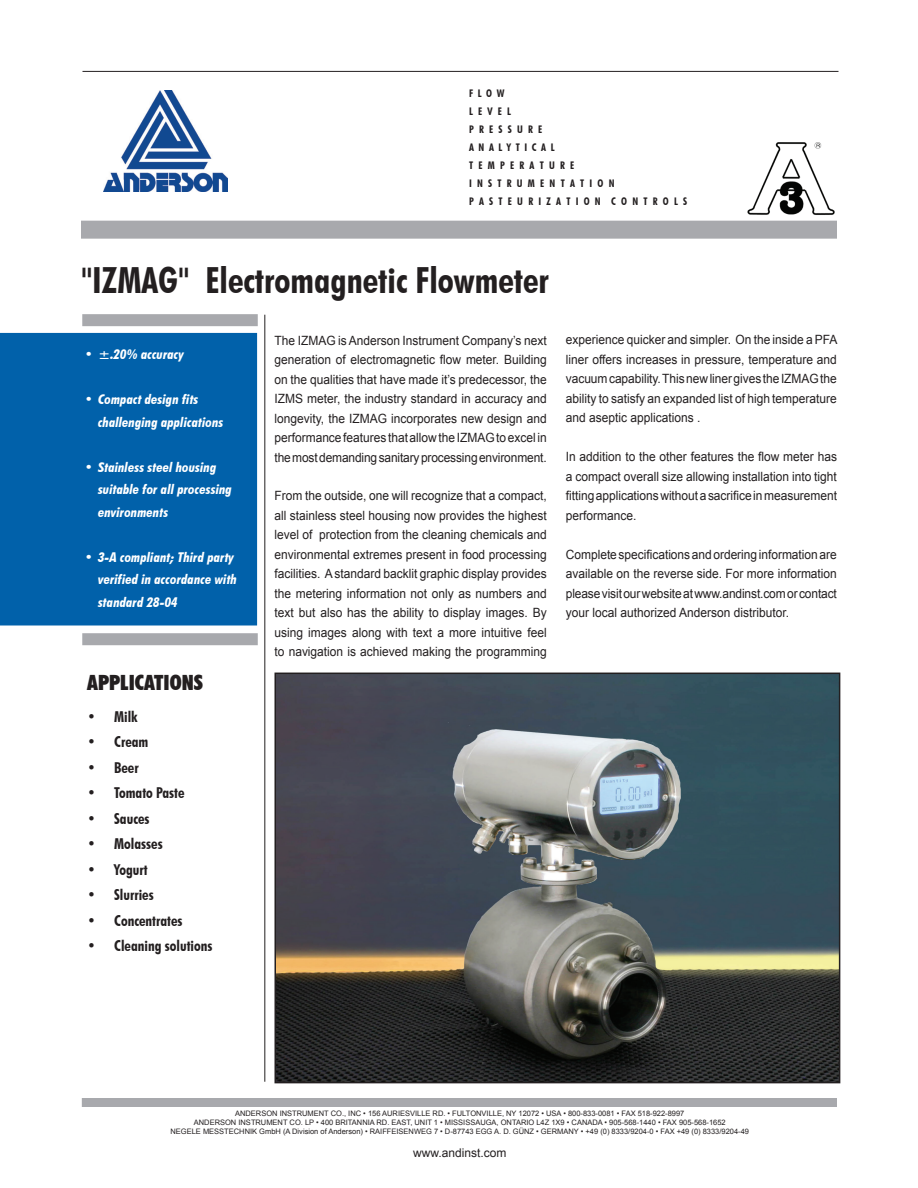
<style>
.page{position:relative;width:918px;height:1188px;background:#fff}
.page>*{position:absolute;margin:0;border:0;box-sizing:border-box;transform-origin:0 0}
.t1{font:700 condensed 36px "Futura BT";color:#231f20}
.t2{font:900 condensed 21px "Futura BT";color:#231f20}
.t3{font:700 condensed 15px "Futura BT";color:#231f20}
.t4{font:italic 700 condensed 13.5px/22.5px "Futura BT";color:#fff;scale:1.1 1}
.t5{font:12.75px/19.5px "Arial";color:#231f20;text-align:justify;scale:.94 1}
.t6{font:12px "Arial";color:#231f20}
.t7{font:700 condensed 10.5px/18px "Futura BT";letter-spacing:.5em;color:#231f20}
.t8{font:7.5px "Arial";color:#231f20}
</style>
<div class="page">
<img style="left:277px;top:676px;width:560px;height:404px">
<div style="left:274px;top:673px;width:566px;height:410px;border:2px solid #231f20"></div>
<div style="left:82px;top:1098px;width:755px;height:9px;background:#a8a9ad"></div>
<hr style="left:265px;top:315px;width:1px;height:767px;background:#231f20">
<div style="left:0;top:333px;width:257px;height:293px;background:#0161aa"></div>
<div style="left:82px;top:314px;width:176px;height:12px;background:#a8a9ad"></div>
<div style="left:82px;top:633px;width:176px;height:12px;background:#a8a9ad"></div>
<div style="left:81px;top:221px;width:756px;height:18px;background:#a8a9ad"></div>
<hr style="left:82px;top:71px;width:756px;height:1px;background:#231f20">
<img style="left:104px;top:91px;width:124px;height:101px">
<img style="left:747px;top:142px;width:88px;height:73px">
<p class="t7" style="left:469px;top:84px;width:220px">F L O W<br>LEVEL<br>PRESSURE<br>A N A L Y T I C A L<br>TEMPERATURE<br>INSTRUMENTATION<br>PASTEURIZATION CONTROLS</p>
<h1 class="t1" style="left:81px;top:258px;width:469px">"IZMAG" Electromagnetic Flowmeter</h1>
<p class="t5" style="left:274px;top:330px;width:291px">The IZMAG is Anderson Instrument Company’s next generation of electromagnetic flow meter. Building on the qualities that have made it’s predecessor, the IZMS meter, the industry standard in accuracy and longevity, the IZMAG incorporates new design and performance features that allow the IZMAG to excel in the most demanding sanitary processing environment.</p>
<p class="t5" style="left:274px;top:486px;width:291px">From the outside, one will recognize that a compact, all stainless steel housing now provides the highest level of protection from the cleaning chemicals and environmental extremes present in food processing facilities. A standard backlit graphic display provides the metering information not only as numbers and text but also has the ability to display images. By using images along with text a more intuitive feel to navigation is achieved making the programming</p>
<p class="t4" style="left:85px;top:343px;width:92px">• ±.20% accuracy</p>
<p class="t4" style="left:98px;top:388px;width:116px;text-indent:-13px">• Compact design fits challenging applications</p>
<p class="t4" style="left:98px;top:455px;width:123px;text-indent:-13px">• Stainless steel housing suitable for all processing environments</p>
<p class="t4" style="left:98px;top:545px;width:128px;text-indent:-13px">• 3-A compliant; Third party verified in accordance with standard 28-04</p>
<h2 class="t2" style="left:87px;top:670px;width:117px">APPLICATIONS</h2>
<p class="t3" style="left:87px;top:707px;width:52px">• Milk</p>
<p class="t3" style="left:87px;top:733px;width:63px">• Cream</p>
<p class="t3" style="left:87px;top:758px;width:53px">• Beer</p>
<p class="t3" style="left:87px;top:784px;width:99px">• Tomato Paste</p>
<p class="t3" style="left:87px;top:809px;width:64px">• Sauces</p>
<p class="t3" style="left:87px;top:835px;width:77px">• Molasses</p>
<p class="t3" style="left:87px;top:860px;width:62px">• Yogurt</p>
<p class="t3" style="left:87px;top:886px;width:68px">• Slurries</p>
<p class="t3" style="left:87px;top:911px;width:97px">• Concentrates</p>
<p class="t3" style="left:87px;top:937px;width:127px">• Cleaning solutions</p>
<p class="t5" style="left:566px;top:330px;width:291px">experience quicker and simpler. On the inside a PFA liner offers increases in pressure, temperature and vacuum capability. This new liner gives the IZMAG the ability to satisfy an expanded list of high temperature and aseptic applications .</p>
<p class="t5" style="left:566px;top:447px;width:290px">In addition to the other features the flow meter has a compact overall size allowing installation into tight fitting applications without a sacrifice in measurement performance.</p>
<p class="t5" style="left:566px;top:545px;width:290px">Complete specifications and ordering information are available on the reverse side. For more information please visit our website at www.andinst.com or contact your local authorized Anderson distributor.</p>
<p class="t8" style="left:235px;top:1109px;width:451px">ANDERSON INSTRUMENT CO., INC • 156 AURIESVILLE RD. • FULTONVILLE, NY 12072 • USA • 800-833-0081 • FAX 518-922-8997</p>
<p class="t8" style="left:194px;top:1118px;width:533px">ANDERSON INSTRUMENT CO. LP • 400 BRITANNIA RD. EAST, UNIT 1 • MISSISSAUGA, ONTARIO L4Z 1X9 • CANADA • 905-568-1440 • FAX 905-568-1652</p>
<p class="t8" style="left:170px;top:1127px;width:211px">NEGELE MESSTECHNIK GmbH (A Division of Anderson) • Raiffeisen</p>
<p class="t8" style="left:414px;top:1127px;width:337px">weg 7 • D-87743 Egg a. d . Günz • GERMANY • +49 (0) 8333/9204-0 • FAX +49 (0) 8333/9204-49</p>
<p class="t6" style="left:413px;top:1145px;width:95px">www.andinst.com</p>
</div>
